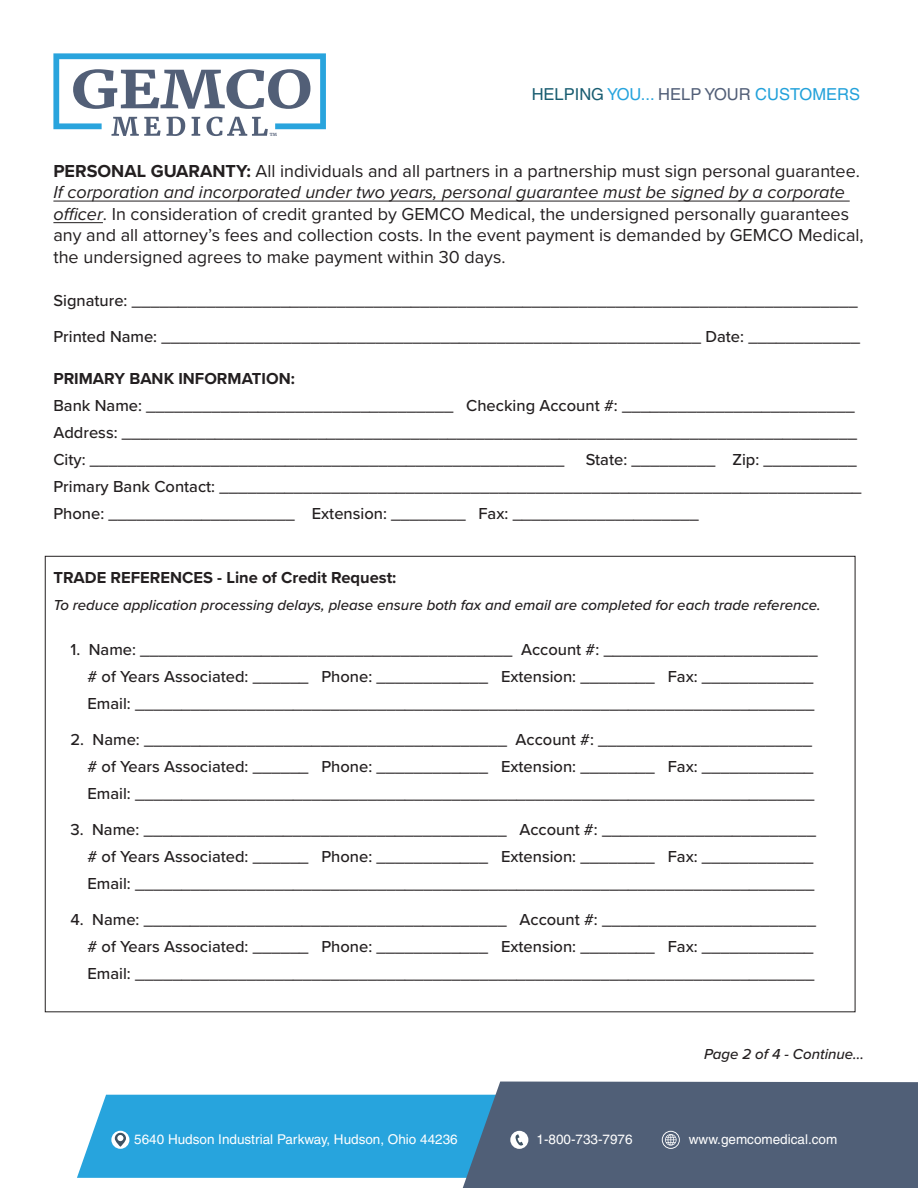
<style>
.page{position:relative;width:918px;height:1188px;background:#fff}
.page>*{position:absolute;margin:0;border:0;box-sizing:border-box;transform-origin:0 0}
.t1{font:18px/21.6px "Proxima Nova";color:#231f20}
.t2{font:500 16.5px "Proxima Nova";color:#231f20}
.t3{font:700 16.5px "Proxima Nova";color:#231f20}
.t4{font:16.5px "Helvetica";color:#22a1da}
.t5{font:italic 500 15px "Proxima Nova";color:#231f20}
.t6{font:13.5px "Helvetica";color:#fff}
.t7{font:700 4.2px "Merriweather";color:#525f77}
.s1{color:#195d71}
.s2{color:#27a4dd}
.s3{color:#525f78}
.s4{font-weight:700}
.s5{font-style:italic}
</style>
<div class="page">
<svg style="left:53px;top:53px;width:273px;height:83px"></svg>
<div style="left:77px;top:1095px;width:386px;height:83px;background:#27a4dd"></div>
<div style="left:463px;top:1082px;width:455px;height:106px;background:#505f77"></div>
<svg style="left:111px;top:1131px;width:18px;height:18px"></svg>
<svg style="left:114px;top:1132px;width:13px;height:15px"></svg>
<div style="left:510px;top:1131px;width:18px;height:18px;background:#fff;border-radius:50%"></div>
<svg style="left:516px;top:1134px;width:7px;height:12px"></svg>
<svg style="left:662px;top:1131px;width:18px;height:18px"></svg>
<hr style="left:53px;top:201px;width:797px;height:1px;background:#231f20">
<hr style="left:53px;top:222px;width:50px;height:1px;background:#231f20">
<p class="t7" style="left:270px;top:132px;width:9px">TM</p>
<p class="t4" style="left:532px;top:84px;width:330px"><span class="s1">HELPING</span> <span class="s2">YOU...</span> <span class="s3">HELP YOUR</span> CUSTOMERS</p>
<p class="t1" style="left:53px;top:159px;width:812px"><span class="s4">PERSONAL GUARANTY:</span> All individuals and all partners in a partnership must sign personal guarantee.<br><span class="s5">If corporation and incorporated under two years, personal guarantee must be signed by a corporate officer</span>. In consideration of credit granted by GEMCO Medical, the undersigned personally guarantees any and all attorney’s fees and collection costs. In the event payment is demanded by GEMCO Medical, the undersigned agrees to make payment within 30 days.</p>
<p class="t2" style="left:53px;top:288px;width:806px">Signature: ______________________________________________________________________________</p>
<p class="t2" style="left:53px;top:324px;width:808px">Printed Name: __________________________________________________________ Date: ____________</p>
<p class="t3" style="left:53px;top:366px;width:243px">PRIMARY BANK INFORMATION:</p>
<p class="t2" style="left:53px;top:393px;width:803px">Bank Name: _________________________________ Checking Account #: _________________________</p>
<p class="t2" style="left:53px;top:420px;width:805px">Address: _______________________________________________________________________________</p>
<p class="t2" style="left:53px;top:447px;width:513px">City: ___________________________________________________</p>
<p class="t2" style="left:586px;top:447px;width:272px">State: _________ Zip: __________</p>
<p class="t2" style="left:53px;top:474px;width:810px">Primary Bank Contact: _____________________________________________________________________</p>
<p class="t2" style="left:53px;top:501px;width:647px">Phone: ____________________ Extension: ________ Fax: ____________________</p>
<p class="t3" style="left:53px;top:566px;width:344px">TRADE REFERENCES - Line of Credit Request:</p>
<p class="t5" style="left:53px;top:594px;width:769px">To reduce application processing delays, please ensure both fax and email are completed for each trade reference.</p>
<p class="t2" style="left:70px;top:638px;width:749px">1. Name: ________________________________________ Account #: _______________________</p>
<p class="t2" style="left:87px;top:665px;width:728px"># of Years Associated: ______ Phone: ____________ Extension: ________ Fax: ____________</p>
<p class="t2" style="left:87px;top:692px;width:728px">Email: _________________________________________________________________________</p>
<p class="t2" style="left:70px;top:728px;width:743px">2. Name: _______________________________________ Account #: _______________________</p>
<p class="t2" style="left:87px;top:755px;width:728px"># of Years Associated: ______ Phone: ____________ Extension: ________ Fax: ____________</p>
<p class="t2" style="left:87px;top:782px;width:728px">Email: _________________________________________________________________________</p>
<p class="t2" style="left:70px;top:818px;width:747px">3. Name: _______________________________________ Account #: _______________________</p>
<p class="t2" style="left:87px;top:845px;width:728px"># of Years Associated: ______ Phone: ____________ Extension: ________ Fax: ____________</p>
<p class="t2" style="left:87px;top:872px;width:728px">Email: _________________________________________________________________________</p>
<p class="t2" style="left:70px;top:908px;width:747px">4. Name: _______________________________________ Account #: _______________________</p>
<p class="t2" style="left:87px;top:935px;width:728px"># of Years Associated: ______ Phone: ____________ Extension: ________ Fax: ____________</p>
<p class="t2" style="left:87px;top:962px;width:728px">Email: _________________________________________________________________________</p>
<p class="t5" style="left:704px;top:1043px;width:161px">Page 2 of 4 - Continue...</p>
<p class="t6" style="left:134px;top:1132px;width:325px">5640 Hudson Industrial Parkway, Hudson, Ohio 44236</p>
<p class="t6" style="left:537px;top:1132px;width:98px">1-800-733-7976</p>
<p class="t6" style="left:689px;top:1132px;width:150px">www.gemcomedical.com</p>
</div>
